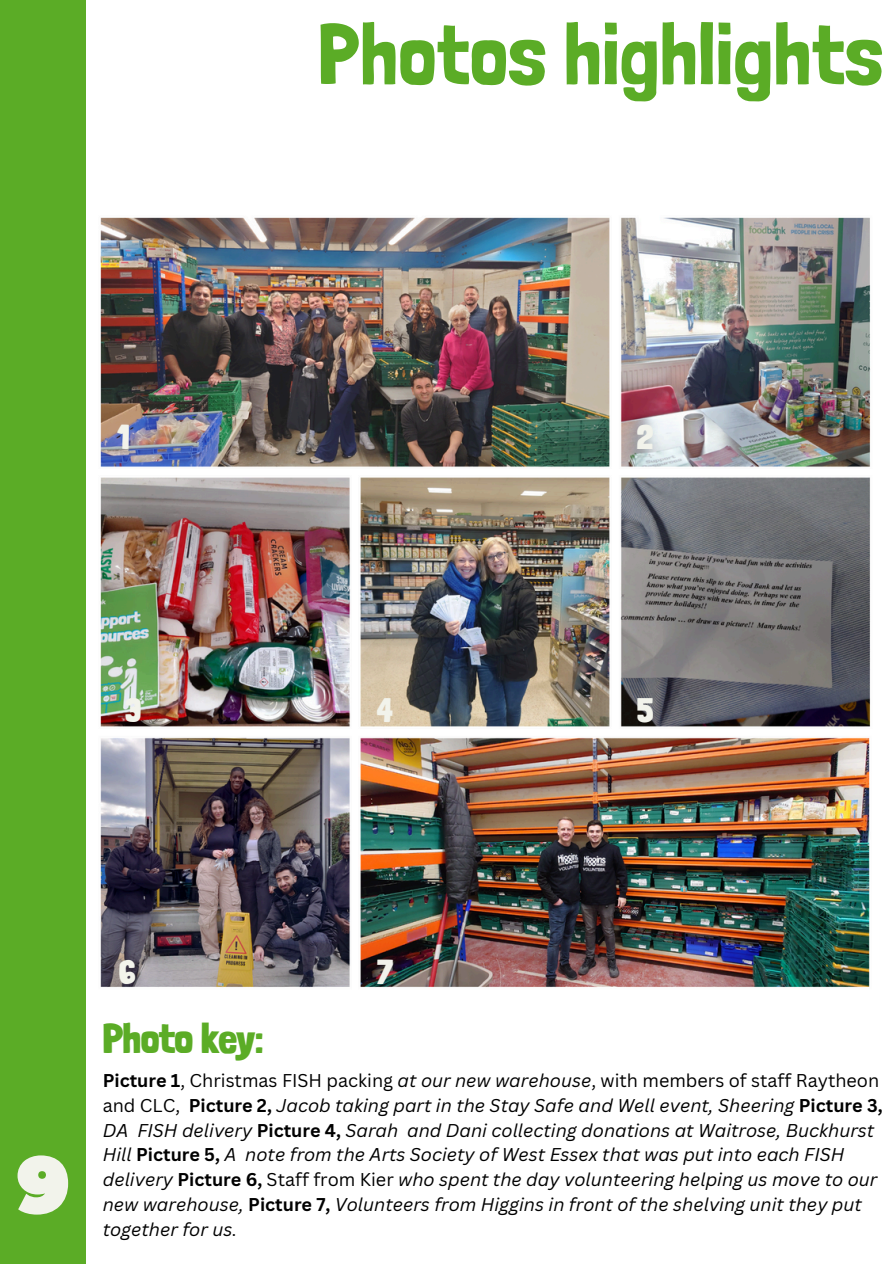
<style>
.page{position:relative;width:894px;height:1264px;background:#fff}
.page>*{position:absolute;margin:0;border:0;box-sizing:border-box;transform-origin:0 0}
.t1{font:85.5px "Londrina Solid";color:#5bac26}
.t2{font:900 40.5px "Londrina Solid";color:#5bac26}
.t3{font:900 33.15px "Londrina Solid";color:#f2f3eb}
.t4{font:italic 18px/24.8px "Canva Sans";color:#000}
.s1{font-weight:700;font-style:normal}
.s2{font-style:normal}
</style>
<div class="page">
<div style="left:0;top:0;width:86px;height:1263px;background:#5bac26"></div>
<svg style="left:18px;top:1155px;width:50px;height:59px"></svg>
<img style="left:100px;top:217px;width:771px;height:771px">
<p class="t3" style="left:118px;top:418px;width:14px">1</p>
<p class="t1" style="left:317px;top:3px;width:567px">Photos highlights</p>
<p class="t3" style="left:636px;top:418px;width:18px">2</p>
<p class="t3" style="left:125px;top:690px;width:18px">3</p>
<p class="t3" style="left:377px;top:690px;width:17px">4</p>
<p class="t3" style="left:636px;top:690px;width:18px">5</p>
<p class="t3" style="left:119px;top:952px;width:18px">6</p>
<p class="t3" style="left:377px;top:952px;width:17px">7</p>
<h1 class="t2" style="left:103px;top:1014px;width:162px">Photo key:</h1>
<p class="t4" style="left:103px;top:1067px;width:781px"><span class="s1">Picture 1</span><span class="s2">, Christmas FISH packing</span> at our new warehouse<span class="s2">, with members of staff Raytheon and CLC,</span> <span class="s1">Picture 2,</span> Jacob taking part in the Stay Safe and Well event, Sheering <span class="s1">Picture 3, </span>DA FISH delivery <span class="s1">Picture 4,</span> Sarah and Dani collecting donations at Waitrose, Buckhurst Hill <span class="s1">Picture 5,</span> A note from the Arts Society of West Essex that was put into each FISH delivery <span class="s1">Picture 6,</span> <span class="s2">Staff from Kier</span> who spent the day volunteering helping us move to our new warehouse, <span class="s1">Picture 7,</span> Volunteers from Higgins in front of the shelving unit they put together for us.</p>
</div>
